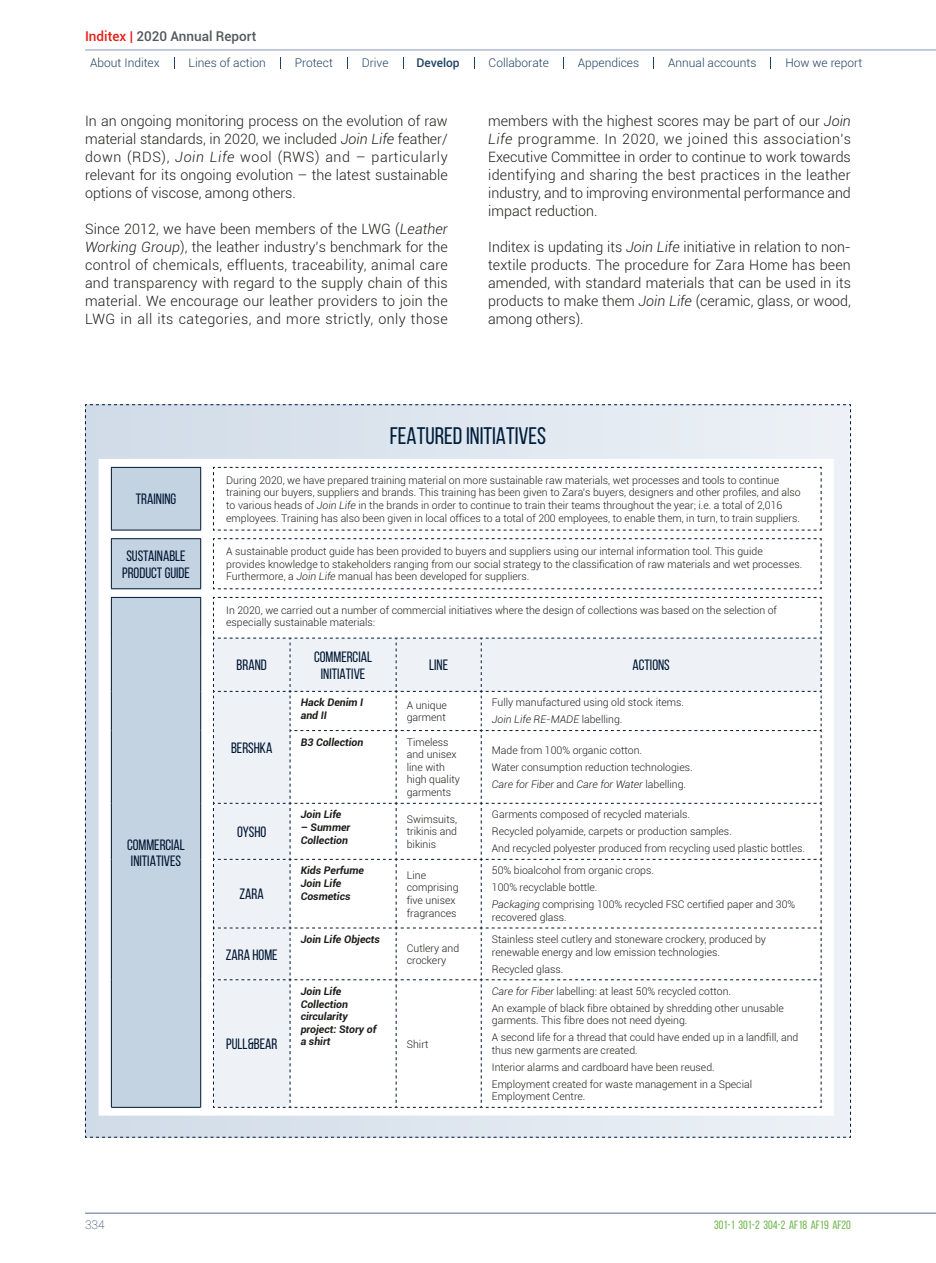
<style>
.page{position:relative;width:936px;height:1263px;background:#fff}
.page>*{position:absolute;margin:0;border:0;box-sizing:border-box;transform-origin:0 0}
.t1{font:24px "Bebas Neue";color:#001f3c}
.t2{font:15px/16.5px "Bebas Neue";color:#001633}
.t3{font:300 14.25px/18px "Roboto";color:#1d1d1b;text-align:justify}
.t4{font:500 13.5px "Roboto";color:#55585a}
.t5{font:300 12px "Roboto";color:#204262}
.t6{font:12px "Bebas Neue";color:#6eb74c}
.t7{font:500 12px "Roboto";color:#204262}
.t8{font:100 12px "Roboto";color:#001633}
.t9{font:300 10.5px/12.6px "Roboto";color:#1d1d1b}
.t10{font:italic 700 10.5px/12.6px "Roboto";color:#1d1d1b}
.s1{color:#e41f18}
.s2{font-style:italic}
</style>
<div class="page">
<svg style="left:85px;top:404px;width:766px;height:734px"></svg>
<hr style="left:85px;top:50px;width:850px;height:1px;background:#8995b4">
<hr style="left:85px;top:1213px;width:850px;height:1px;background:#8995b4">
<svg style="left:174px;top:57px;width:1px;height:12px"></svg>
<svg style="left:347px;top:57px;width:1px;height:12px"></svg>
<svg style="left:280px;top:57px;width:1px;height:12px"></svg>
<svg style="left:563px;top:57px;width:1px;height:12px"></svg>
<svg style="left:653px;top:57px;width:1px;height:12px"></svg>
<svg style="left:770px;top:57px;width:1px;height:12px"></svg>
<p class="t4" style="left:85px;top:27px;width:173px"><span class="s1">Inditex |</span> 2020 Annual Report</p>
<p class="t5" style="left:90px;top:54px;width:71px">About Inditex</p>
<p class="t5" style="left:188px;top:54px;width:79px">Lines of action</p>
<p class="t5" style="left:295px;top:54px;width:40px">Protect</p>
<p class="t5" style="left:362px;top:54px;width:28px">Drive</p>
<p class="t7" style="left:416px;top:54px;width:45px">Develop</p>
<p class="t5" style="left:488px;top:54px;width:62px">Collaborate</p>
<p class="t5" style="left:577px;top:54px;width:63px">Appendices</p>
<p class="t5" style="left:668px;top:54px;width:90px">Annual accounts</p>
<p class="t5" style="left:785px;top:54px;width:78px">How we report</p>
<p class="t3" style="left:85px;top:111px;width:364px">In an ongoing monitoring process on the evolution of raw material standards, in 2020, we included <span class="s2">Join Life</span> feather/ down (RDS), <span class="s2">Join Life</span> wool (RWS) and – particularly relevant for its ongoing evolution – the latest sustainable options of viscose, among others.</p>
<p class="t3" style="left:85px;top:219px;width:364px">Since 2012, we have been members of the LWG (<span class="s2">Leather Working Group</span>), the leather industry’s benchmark for the control of chemicals, effluents, traceability, animal care and transparency with regard to the supply chain of this material. We encourage our leather providers to join the LWG in all its categories, and more strictly, only those</p>
<p class="t3" style="left:488px;top:111px;width:364px">members with the highest scores may be part of our <span class="s2">Join Life</span> programme. In 2020, we joined this association's Executive Committee in order to continue to work towards identifying and sharing the best practices in the leather industry, and to improving environmental performance and impact reduction.</p>
<p class="t3" style="left:488px;top:237px;width:364px">Inditex is updating its <span class="s2">Join Life</span> initiative in relation to non&shy;textile products. The procedure for Zara Home has been amended, with standard materials that can be used in its products to make them <span class="s2">Join Life</span> (ceramic, glass, or wood, among others).</p>
<h2 class="t2" style="left:136px;top:491px;width:42px">TRAINING</h2>
<h1 class="t1" style="left:390px;top:423px;width:158px">FEATURED INITIATIVES</h1>
<p class="t9" style="left:226px;top:473px;width:576px">During 2020, we have prepared training material on more sustainable raw materials, wet processes and tools to continue training our buyers, suppliers and brands. This training has been given to Zara’s buyers, designers and other profiles, and also to various heads of <span class="s2">Join Life</span> in the brands in order to continue to train their teams throughout the year; i.e. a total of 2,016 employees. Training has also been given in local offices to a total of 200 employees, to enable them, in turn, to train suppliers.</p>
<h2 class="t2" style="left:122px;top:547px;width:69px">SUSTAINABLE<br>PRODUCT GUIDE</h2>
<p class="t9" style="left:226px;top:545px;width:577px">A sustainable product guide has been provided to buyers and suppliers using our internal information tool. This guide provides knowledge to stakeholders ranging from our social strategy to the classification of raw materials and wet processes.<br>Furthermore, a <span class="s2">Join Life</span> manual has been developed for suppliers.</p>
<p class="t9" style="left:226px;top:603px;width:552px">In 2020, we carried out a number of commercial initiatives where the design of collections was based on the selection of especially sustainable materials:</p>
<h2 class="t2" style="left:237px;top:657px;width:32px">BRAND</h2>
<h2 class="t2" style="left:314px;top:648px;width:59px;text-align:center">COMMERCIAL<br>INITIATIVE</h2>
<h2 class="t2" style="left:429px;top:657px;width:20px">LINE</h2>
<h2 class="t2" style="left:632px;top:657px;width:39px">ACTIONS</h2>
<h2 class="t2" style="left:127px;top:836px;width:59px">COMMERCIAL<br>INITIATIVES</h2>
<h2 class="t2" style="left:231px;top:739px;width:43px">BERSHKA</h2>
<h2 class="t2" style="left:237px;top:823px;width:31px">OYSHO</h2>
<h2 class="t2" style="left:239px;top:886px;width:26px">ZARA</h2>
<h2 class="t2" style="left:226px;top:946px;width:53px">ZARA HOME</h2>
<h2 class="t2" style="left:226px;top:1036px;width:53px">PULL&amp;BEAR</h2>
<p class="t10" style="left:301px;top:696px;width:64px">Hack Denim I and II</p>
<p class="t9" style="left:407px;top:698px;width:42px">A unique garment</p>
<p class="t9" style="left:492px;top:694px;width:194px;line-height:16.8px">Fully manufactured using old stock items.<br><span class="s2">Join Life RE-MADE</span> labelling.</p>
<p class="t10" style="left:301px;top:735px;width:64px">B3 Collection</p>
<p class="t9" style="left:407px;top:735px;width:55px">Timeless and unisex line with high quality garments</p>
<p class="t9" style="left:492px;top:741px;width:202px;line-height:16.8px">Made from 100% organic cotton.<br>Water consumption reduction technologies.<br><span class="s2">Care for Fiber</span> and <span class="s2">Care for Water</span> labelling.</p>
<p class="t10" style="left:301px;top:808px;width:42px">Join Life</p>
<p class="t10" style="left:301px;top:820px;width:51px">– Summer<br>Collection</p>
<p class="t9" style="left:407px;top:812px;width:52px;text-align:justify">Swimsuits, trikinis and bikinis</p>
<p class="t9" style="left:492px;top:806px;width:314px;line-height:16.8px">Garments composed of recycled materials.<br>Recycled polyamide, carpets or production samples.<br>And recycled polyester produced from recycling used plastic bottles.</p>
<p class="t10" style="left:301px;top:864px;width:65px">Kids Perfume<br>Join Life<br>Cosmetics</p>
<p class="t9" style="left:407px;top:868px;width:53px">Line comprising five unisex fragrances</p>
<p class="t9" style="left:492px;top:862px;width:305px;line-height:16.8px">50% bioalcohol from organic crops.<br>100% recyclable bottle.<br><span class="s2">Packaging</span> comprising 100% recycled FSC certified paper and 30%</p>
<p class="t9" style="left:492px;top:910px;width:76px">recovered glass.</p>
<p class="t10" style="left:301px;top:933px;width:81px">Join Life Objects</p>
<p class="t10" style="left:301px;top:984px;width:77px">Join Life<br>Collection circularity project: Story of a shirt</p>
<p class="t9" style="left:407px;top:941px;width:54px">Cutlery and crockery</p>
<p class="t9" style="left:492px;top:933px;width:276px">Stainless steel cutlery and stoneware crockery, produced by renewable energy and low emission technologies.</p>
<p class="t9" style="left:492px;top:962px;width:73px">Recycled glass.</p>
<p class="t9" style="left:407px;top:1037px;width:23px">Shirt</p>
<p class="t9" style="left:492px;top:982px;width:293px;line-height:16.8px"><span class="s2">Care for Fiber</span> labelling: at least 50% recycled cotton.<br>An example of black fibre obtained by shredding other unusable</p>
<p class="t9" style="left:492px;top:1012px;width:308px;line-height:16.8px">garments. This fibre does not need dyeing.<br>A second life for a thread that could have ended up in a landfill, and</p>
<p class="t9" style="left:492px;top:1041px;width:262px;line-height:16.8px">thus new garments are created.<br>Interior alarms and cardboard have been reused.<br>Employment created for waste management in a Special</p>
<p class="t9" style="left:492px;top:1090px;width:95px">Employment Centre.</p>
<p class="t8" style="left:85px;top:1216px;width:21px">334</p>
<p class="t6" style="left:714px;top:1218px;width:138px">301-1 301-2 304-2 AF18 AF19 AF20</p>
</div>
